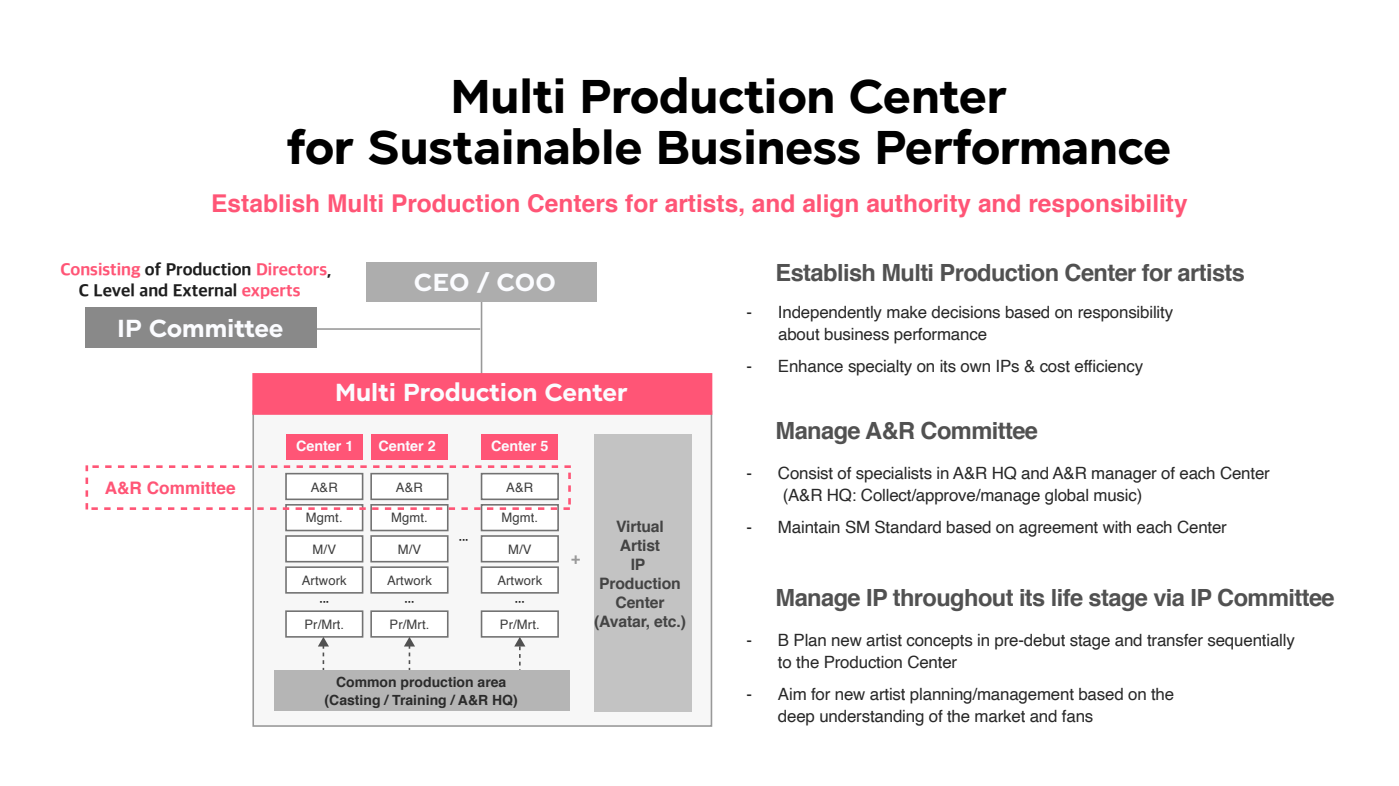
<style>
.page{position:relative;width:1399px;height:786px;background:#fff}
.page>*{position:absolute;margin:0;border:0;box-sizing:border-box;transform-origin:0 0}
.t1{font:700 47.25px/50.8px "SMTOWNOTF";letter-spacing:-.015em;color:#000;text-align:center}
.t2{font:700 24.68px "SMTOWNOTF";letter-spacing:-.01em;color:#fbfcff}
.t3{font:700 24.5px "Helvetica";color:#ff5576}
.t4{font:700 23.62px "Helvetica";letter-spacing:-.025em;color:#515151}
.t5{font:700 19.6px "Apple SD Gothic Neo";color:#999}
.t6{font:800 17.5px/21px "Apple SD Gothic Neo";color:#1e1e1e}
.t7{font:700 17.15px "Helvetica";color:#ff5576}
.t8{font:16.97px/21.9px "Helvetica";letter-spacing:-.01em;color:#282828}
.t9{font:700 15.75px/18.9px "Helvetica";letter-spacing:-.01em;color:#444;text-align:center}
.t10{font:700 14.35px "Helvetica";color:#fbfcff}
.t11{font:700 14px/17.2px "Helvetica";color:#2b2b2b;text-align:center}
.t12{font:12.95px "Helvetica";letter-spacing:.01em;color:#3d3d3d}
.t13{font:700 12.95px "Apple SD Gothic Neo";color:#000}
.s1{color:#ff5576}
</style>
<div class="page">
<hr style="left:481px;top:263px;width:1px;height:147px;background:#999">
<div style="left:252px;top:410px;width:460px;height:316px;background:#f7f7f7;border:2px solid #999"></div>
<div style="left:252px;top:373px;width:460px;height:41px;background:#ff5576;border:2px solid #ff5576"></div>
<hr style="left:299px;top:328px;width:181px;height:2px;background:#999">
<div style="left:366px;top:262px;width:231px;height:40px;background:#adadad"></div>
<div style="left:286px;top:433px;width:76px;height:26px;background:#ff5576"></div>
<div style="left:285px;top:504px;width:78px;height:27px;background:#fff;border:2px solid #727272"></div>
<div style="left:285px;top:535px;width:78px;height:27px;background:#fff;border:2px solid #727272"></div>
<div style="left:285px;top:566px;width:78px;height:27px;background:#fff;border:2px solid #727272"></div>
<div style="left:285px;top:610px;width:78px;height:27px;background:#fff;border:2px solid #727272"></div>
<div style="left:371px;top:433px;width:77px;height:26px;background:#ff5576"></div>
<div style="left:370px;top:504px;width:78px;height:27px;background:#fff;border:2px solid #727272"></div>
<div style="left:370px;top:535px;width:78px;height:27px;background:#fff;border:2px solid #727272"></div>
<div style="left:370px;top:566px;width:78px;height:27px;background:#fff;border:2px solid #727272"></div>
<div style="left:370px;top:610px;width:78px;height:27px;background:#fff;border:2px solid #727272"></div>
<div style="left:594px;top:433px;width:97px;height:278px;background:#c3c3c3"></div>
<div style="left:481px;top:433px;width:77px;height:26px;background:#ff5576"></div>
<div style="left:481px;top:504px;width:78px;height:27px;background:#fff;border:2px solid #727272"></div>
<div style="left:481px;top:535px;width:78px;height:27px;background:#fff;border:2px solid #727272"></div>
<div style="left:481px;top:566px;width:78px;height:27px;background:#fff;border:2px solid #727272"></div>
<div style="left:481px;top:610px;width:78px;height:27px;background:#fff;border:2px solid #727272"></div>
<svg style="left:85px;top:465px;width:486px;height:44px"></svg>
<svg style="left:318px;top:636px;width:11px;height:10px"></svg>
<svg style="left:514px;top:636px;width:11px;height:10px"></svg>
<svg style="left:404px;top:636px;width:11px;height:34px"></svg>
<div style="left:274px;top:670px;width:296px;height:41px;background:#b5b5b5"></div>
<div style="left:85px;top:307px;width:232px;height:41px;background:#898989"></div>
<h1 class="t1" style="left:286px;top:74px;width:886px">Multi Production Center<br>for Sustainable Business Performance</h1>
<h3 class="t3" style="left:211px;top:184px;width:978px">Establish Multi Production Centers for artists, and align authority and responsibility</h3>
<p class="t6" style="left:79px;top:260px;width:254px;text-indent:-18px"><span class="s1">Consisting</span> of Production <span class="s1">Directors</span>,<br>C Level and External <span class="s1">experts</span></p>
<h2 class="t2" style="left:117px;top:317px;width:168px">IP Committee</h2>
<h2 class="t2" style="left:414px;top:271px;width:143px">CEO / COO</h2>
<h2 class="t2" style="left:335px;top:381px;width:294px">Multi Production Center</h2>
<p class="t7" style="left:105px;top:473px;width:133px">A&amp;R Committee</p>
<p class="t10" style="left:296px;top:434px;width:59px">Center 1</p>
<p class="t10" style="left:378px;top:434px;width:59px">Center 2</p>
<p class="t10" style="left:491px;top:434px;width:59px">Center 5</p>
<p class="t12" style="left:311px;top:477px;width:29px">A&amp;R</p>
<p class="t12" style="left:306px;top:507px;width:38px">Mgmt.</p>
<p class="t12" style="left:312px;top:539px;width:25px">M/V</p>
<p class="t12" style="left:302px;top:569px;width:46px">Artwork</p>
<p class="t13" style="left:319px;top:591px;width:11px">...</p>
<p class="t12" style="left:304px;top:613px;width:41px">Pr/Mrt.</p>
<p class="t12" style="left:396px;top:477px;width:29px">A&amp;R</p>
<p class="t12" style="left:391px;top:507px;width:38px">Mgmt.</p>
<p class="t12" style="left:398px;top:539px;width:25px">M/V</p>
<p class="t12" style="left:387px;top:569px;width:46px">Artwork</p>
<p class="t13" style="left:404px;top:591px;width:11px">...</p>
<p class="t12" style="left:389px;top:613px;width:41px">Pr/Mrt.</p>
<p class="t13" style="left:459px;top:529px;width:11px">...</p>
<p class="t12" style="left:506px;top:477px;width:29px">A&amp;R</p>
<p class="t12" style="left:501px;top:507px;width:38px">Mgmt.</p>
<p class="t12" style="left:508px;top:539px;width:25px">M/V</p>
<p class="t12" style="left:497px;top:569px;width:46px">Artwork</p>
<p class="t13" style="left:515px;top:591px;width:11px">...</p>
<p class="t12" style="left:500px;top:613px;width:41px">Pr/Mrt.</p>
<p class="t11" style="left:325px;top:673px;width:195px">Common production area (Casting / Training / A&amp;R HQ)</p>
<p class="t5" style="left:571px;top:549px;width:12px">+</p>
<p class="t9" style="left:594px;top:517px;width:93px">Virtual<br>Artist<br>IP<br>Production<br>Center (Avatar, etc.)</p>
<h3 class="t4" style="left:775px;top:253px;width:471px">Establish Multi Production Center for artists</h3>
<p class="t8" style="left:778px;top:302px;width:396px;text-indent:-32px">- Independently make decisions based on responsibility about business performance</p>
<p class="t8" style="left:746px;top:356px;width:398px">- Enhance specialty on its own IPs &amp; cost efficiency</p>
<h3 class="t4" style="left:775px;top:412px;width:264px">Manage A&amp;R Committee</h3>
<p class="t8" style="left:782px;top:462px;width:489px;text-indent:-36px">- Consist of specialists in A&amp;R HQ and A&amp;R manager of each Center (A&amp;R HQ: Collect/approve/manage global music)</p>
<p class="t8" style="left:746px;top:516px;width:482px">- Maintain SM Standard based on agreement with each Center</p>
<h3 class="t4" style="left:775px;top:578px;width:560px">Manage IP throughout its life stage via IP Committee</h3>
<p class="t8" style="left:778px;top:629px;width:518px;text-indent:-31px">- B Plan new artist concepts in pre-debut stage and transfer sequentially to the Production Center</p>
<p class="t8" style="left:778px;top:683px;width:398px;text-indent:-31px">- Aim for new artist planning/management based on the deep understanding of the market and fans</p>
</div>
